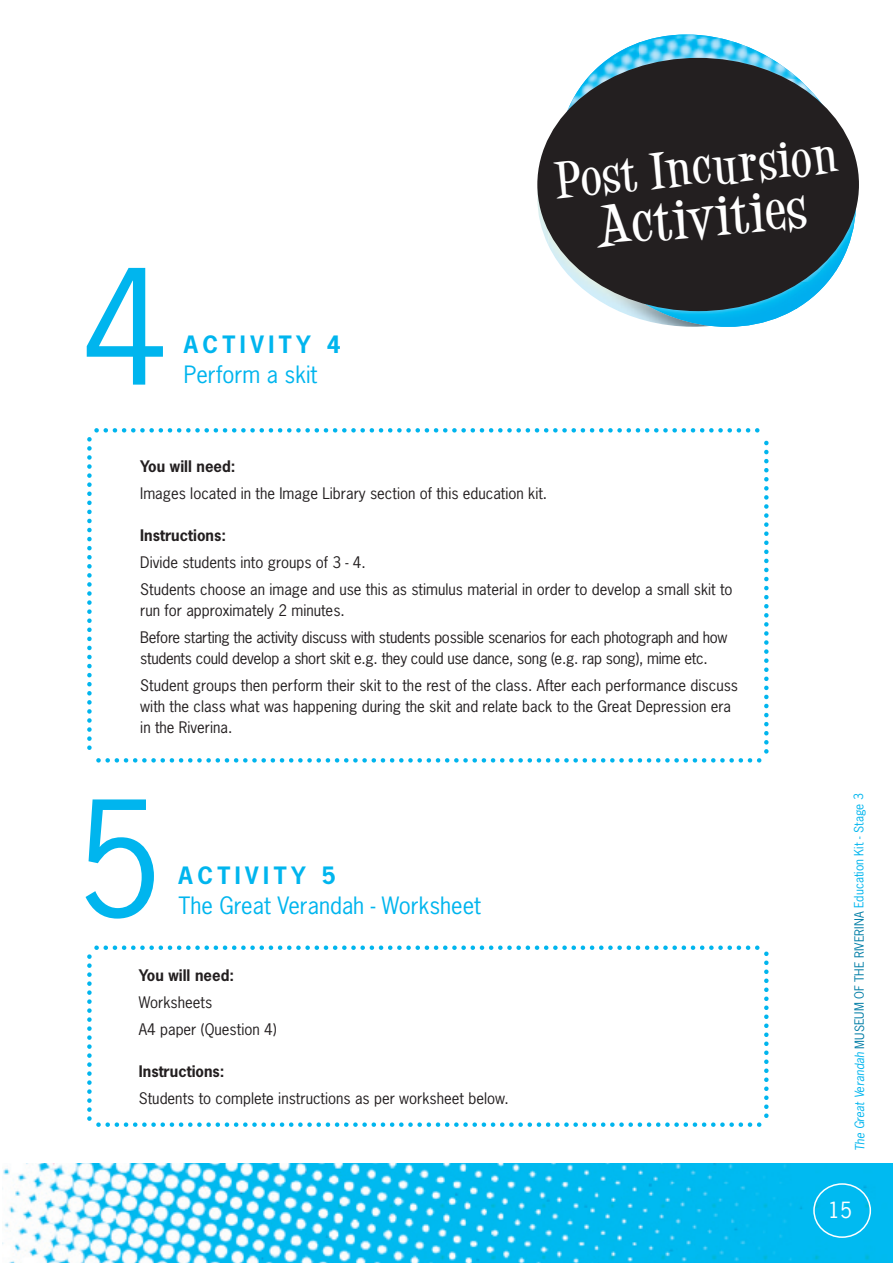
<style>
.page{position:relative;width:893px;height:1263px;background:#fff}
.page>*{position:absolute;margin:0;border:0;box-sizing:border-box;transform-origin:0 0}
.t1{font:150px "News Gothic Std";color:#00b5ee}
.t2{font:700 43.5px "Desigers";color:#fff}
.t3{font:700 39px "Desigers";color:#fff}
.t4{font:22.5px "News Gothic Std";color:#00b5ee}
.t5{font:700 22.5px "News Gothic Std";letter-spacing:.2em;color:#00b5ee}
.t6{font:21px "News Gothic Std";color:#fff}
.t7{font:15px/27px "News Gothic Std";color:#231f20}
.t8{font:15px/27px "News Gothic Std";letter-spacing:-.02em;color:#231f20}
.t9{font:700 15px "News Gothic Std";color:#231f20}
.t10{font:12px "News Gothic Std";letter-spacing:-.005em;color:#007da6}
.s1{font-style:italic;color:#00b5ee}
.s2{color:#00b5ee}
</style>
<div class="page">
<img style="left:2px;top:1163px;width:891px;height:100px">
<div style="left:813px;top:1183px;width:58px;height:55px;border:2px solid #fff;border-radius:50%"></div>
<img style="left:651px;top:35px;width:72px;height:4px">
<img style="left:596px;top:42px;width:44px;height:27px">
<img style="left:640px;top:39px;width:147px;height:30px">
<img style="left:848px;top:138px;width:9px;height:24px">
<img style="left:848px;top:207px;width:9px;height:40px">
<img style="left:537px;top:151px;width:11px;height:93px">
<img style="left:548px;top:128px;width:160px;height:199px">
<img style="left:556px;top:69px;width:292px;height:214px">
<img style="left:591px;top:283px;width:236px;height:43px">
<div style="left:537px;top:58px;width:322px;height:253px;background:#231f20;border-radius:50%"></div>
<svg style="left:87px;top:439px;width:5px;height:311px"></svg>
<svg style="left:98px;top:758px;width:664px;height:5px"></svg>
<svg style="left:764px;top:440px;width:5px;height:311px"></svg>
<svg style="left:94px;top:428px;width:663px;height:5px"></svg>
<svg style="left:87px;top:956px;width:5px;height:165px"></svg>
<svg style="left:98px;top:1122px;width:664px;height:5px"></svg>
<svg style="left:764px;top:951px;width:5px;height:165px"></svg>
<svg style="left:94px;top:945px;width:663px;height:5px"></svg>
<h1 class="t1" style="left:82px;top:232px;width:88px">4</h1>
<h3 class="t5" style="left:184px;top:329px;width:159px">ACTIVITY 4</h3>
<h3 class="t4" style="left:184px;top:360px;width:135px">Perform a skit</h3>
<h3 class="t3" style="left:553px;top:152px;width:285px;rotate:-5deg">Post Incursion</h3>
<h2 class="t2" style="left:593px;top:195px;width:213px;rotate:-5deg">Activities</h2>
<p class="t9" style="left:140px;top:456px;width:97px">You will need:</p>
<p class="t7" style="left:140px;top:479px;width:408px">Images located in the Image Library section of this education kit.</p>
<p class="t9" style="left:140px;top:525px;width:87px">Instructions:</p>
<p class="t7" style="left:140px;top:548px;width:594px">Divide students into groups of 3 - 4.<br>Students choose an image and use this as stimulus material in order to develop a small skit to</p>
<p class="t8" style="left:140px;top:596px;width:589px">run for approximately 2 minutes.<br>Before starting the activity discuss with students possible scenarios for each photograph and how</p>
<p class="t7" style="left:140px;top:644px;width:599px">students could develop a short skit e.g. they could use dance, song (e.g. rap song), mime etc.<br>Student groups then perform their skit to the rest of the class. After each performance discuss</p>
<p class="t7" style="left:140px;top:695px;width:592px;line-height:21px">with the class what was happening during the skit and relate back to the Great Depression era in the Riverina.</p>
<h1 class="t1" style="left:77px;top:763px;width:88px">5</h1>
<h3 class="t5" style="left:179px;top:861px;width:159px">ACTIVITY 5</h3>
<h3 class="t4" style="left:179px;top:891px;width:304px">The Great Verandah - Worksheet</h3>
<p class="t9" style="left:139px;top:965px;width:97px">You will need:</p>
<p class="t7" style="left:139px;top:989px;width:139px">Worksheets<br>A4 paper (Question 4)</p>
<p class="t9" style="left:139px;top:1061px;width:87px">Instructions:</p>
<p class="t7" style="left:139px;top:1085px;width:372px">Students to complete instructions as per worksheet below.</p>
<p class="t10" style="left:852px;top:1151px;width:359px;rotate:-90deg"><span class="s1">The Great Verandah</span> MUSEUM OF THE RIVERINA <span class="s2">Education Kit - Stage 3</span></p>
<h3 class="t6" style="left:828px;top:1196px;width:26px">15</h3>
</div>
